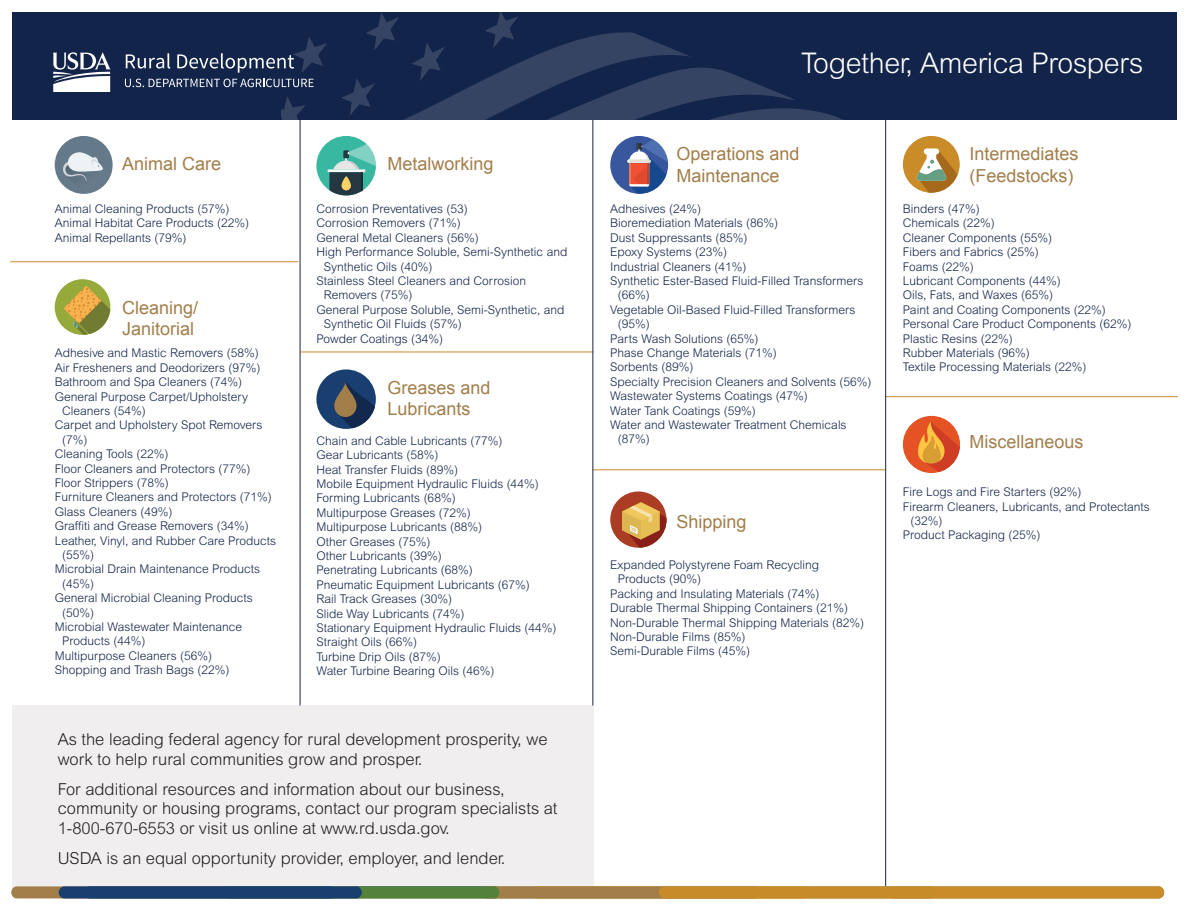
<style>
.page{position:relative;width:1188px;height:918px;background:#fff}
.page>*{position:absolute;margin:0;border:0;box-sizing:border-box;transform-origin:0 0}
.t1{font:300 28.5px "Arial MT Std";letter-spacing:-.015em;color:#fff}
.t2{font:18px/21.6px "Arial";color:#a27e4a}
.t3{font:300 16.5px/19.5px "Arial MT Std";color:#231f20}
.t4{font:300 12px/14.4px "Arial MT Std";color:#13244a}
</style>
<div class="page">
<div style="left:12px;top:12px;width:1164px;height:108px;background:#13244a"></div>
<svg style="left:125px;top:12px;width:718px;height:108px"></svg>
<svg style="left:53px;top:52px;width:58px;height:40px"></svg>
<svg style="left:55px;top:136px;width:58px;height:58px"></svg>
<hr style="left:10px;top:261px;width:288px;height:1px;background:#c88b2a">
<div style="left:55px;top:279px;width:55px;height:56px;background:#96aa3b;border-radius:50%"></div>
<svg style="left:64px;top:286px;width:46px;height:49px"></svg>
<hr style="left:300px;top:352px;width:294px;height:1px;background:#c88b2a">
<div style="left:316px;top:369px;width:60px;height:60px;background:#193f71;border-radius:50%"></div>
<svg style="left:334px;top:381px;width:41px;height:47px"></svg>
<svg style="left:334px;top:381px;width:23px;height:36px"></svg>
<div style="left:12px;top:706px;width:581px;height:187px;background:#f0eeee"></div>
<hr style="left:593px;top:469px;width:293px;height:1px;background:#c88b2a">
<hr style="left:885px;top:396px;width:293px;height:1px;background:#c88b2a">
<hr style="left:300px;top:120px;width:1px;height:585px;background:#13244a">
<hr style="left:592px;top:120px;width:1px;height:586px;background:#13244a">
<hr style="left:885px;top:120px;width:1px;height:766px;background:#13244a">
<div style="left:11px;top:886px;width:1153px;height:12px;background:#a27e4a;border-radius:6px"></div>
<div style="left:887px;top:886px;width:277px;height:12px;background:#c98c29;border-radius:6px"></div>
<div style="left:482px;top:886px;width:277px;height:13px;background:#a27e4a;border-radius:6px"></div>
<div style="left:222px;top:886px;width:277px;height:12px;background:#53833b;border-radius:6px"></div>
<div style="left:85px;top:886px;width:277px;height:12px;background:#193f71;border-radius:6px"></div>
<div style="left:59px;top:886px;width:277px;height:12px;background:#193f71;border-radius:6px"></div>
<div style="left:659px;top:886px;width:277px;height:12px;background:#c88b2a;border-radius:6px"></div>
<svg style="left:610px;top:491px;width:57px;height:57px"></svg>
<div style="left:610px;top:136px;width:58px;height:58px;background:#38579f;border-radius:50%"></div>
<svg style="left:627px;top:139px;width:41px;height:55px"></svg>
<div style="left:903px;top:136px;width:57px;height:57px;background:#c98c29;border-radius:50%"></div>
<div style="left:927px;top:148px;width:9px;height:6px;background:#fff"></div>
<svg style="left:916px;top:150px;width:43px;height:43px"></svg>
<div style="left:903px;top:416px;width:57px;height:57px;background:#e55324;border-radius:50%"></div>
<svg style="left:918px;top:422px;width:42px;height:51px"></svg>
<div style="left:316px;top:136px;width:60px;height:59px;background:#39b8a1;border-radius:50%"></div>
<hr style="left:328px;top:169px;width:37px;height:3px;background:#f6f8f8">
<svg style="left:329px;top:144px;width:47px;height:51px"></svg>
<h2 class="t2" style="left:122px;top:154px;width:101px">Animal Care</h2>
<p class="t4" style="left:55px;top:202px;width:196px">Animal Cleaning Products (57%)<br>Animal Habitat Care Products (22%)<br>Animal Repellants (79%)</p>
<h2 class="t2" style="left:122px;top:297px;width:78px">Cleaning/<br>Janitorial</h2>
<p class="t4" style="left:55px;top:346px;width:206px">Adhesive and Mastic Removers (58%)</p>
<p class="t4" style="left:55px;top:360px;width:207px">Air Fresheners and Deodorizers (97%)</p>
<p class="t4" style="left:55px;top:375px;width:189px">Bathroom and Spa Cleaners (74%)</p>
<p class="t4" style="left:55px;top:389px;width:195px">General Purpose Carpet/Upholstery</p>
<p class="t4" style="left:62px;top:403px;width:85px">Cleaners (54%)</p>
<p class="t4" style="left:55px;top:418px;width:209px">Carpet and Upholstery Spot Removers</p>
<p class="t4" style="left:62px;top:432px;width:27px">(7%)</p>
<p class="t4" style="left:55px;top:447px;width:115px">Cleaning Tools (22%)</p>
<p class="t4" style="left:55px;top:461px;width:197px">Floor Cleaners and Protectors (77%)</p>
<p class="t4" style="left:55px;top:475px;width:116px">Floor Strippers (78%)</p>
<p class="t4" style="left:55px;top:490px;width:219px">Furniture Cleaners and Protectors (71%)</p>
<p class="t4" style="left:55px;top:504px;width:119px">Glass Cleaners (49%)</p>
<p class="t4" style="left:55px;top:519px;width:196px">Graffiti and Grease Removers (34%)</p>
<p class="t4" style="left:55px;top:533px;width:223px">Leather, Vinyl, and Rubber Care Products</p>
<p class="t4" style="left:62px;top:547px;width:34px">(55%)</p>
<p class="t4" style="left:55px;top:562px;width:207px">Microbial Drain Maintenance Products</p>
<p class="t4" style="left:62px;top:576px;width:34px">(45%)</p>
<p class="t4" style="left:55px;top:591px;width:200px">General Microbial Cleaning Products</p>
<p class="t4" style="left:62px;top:605px;width:34px">(50%)</p>
<p class="t4" style="left:55px;top:619px;width:189px">Microbial Wastewater Maintenance</p>
<p class="t4" style="left:62px;top:634px;width:85px">Products (44%)</p>
<p class="t4" style="left:55px;top:648px;width:159px">Multipurpose Cleaners (56%)</p>
<p class="t4" style="left:55px;top:663px;width:176px">Shopping and Trash Bags (22%)</p>
<h2 class="t2" style="left:387px;top:154px;width:108px">Metalworking</h2>
<p class="t4" style="left:316px;top:202px;width:153px">Corrosion Preventatives (53)</p>
<p class="t4" style="left:316px;top:216px;width:146px">Corrosion Removers (71%)</p>
<p class="t4" style="left:316px;top:230px;width:164px">General Metal Cleaners (56%)</p>
<p class="t4" style="left:316px;top:245px;width:252px">High Performance Soluble, Semi-Synthetic and</p>
<p class="t4" style="left:324px;top:259px;width:110px">Synthetic Oils (40%)</p>
<p class="t4" style="left:316px;top:274px;width:211px">Stainless Steel Cleaners and Corrosion</p>
<p class="t4" style="left:324px;top:288px;width:90px">Removers (75%)</p>
<p class="t4" style="left:316px;top:302px;width:249px">General Purpose Soluble, Semi-Synthetic, and</p>
<p class="t4" style="left:324px;top:317px;width:139px">Synthetic Oil Fluids (57%)</p>
<p class="t4" style="left:316px;top:331px;width:128px">Powder Coatings (34%)</p>
<h2 class="t2" style="left:387px;top:377px;width:105px">Greases and<br>Lubricants</h2>
<p class="t4" style="left:316px;top:433px;width:242px">Chain and Cable Lubricants (77%)<br>Gear Lubricants (58%)<br>Heat Transfer Fluids (89%)<br>Mobile Equipment Hydraulic Fluids (44%)<br>Forming Lubricants (68%)<br>Multipurpose Greases (72%)<br>Multipurpose Lubricants (88%)<br>Other Greases (75%)<br>Other Lubricants (39%)<br>Penetrating Lubricants (68%)<br>Pneumatic Equipment Lubricants (67%)<br>Rail Track Greases (30%)<br>Slide Way Lubricants (74%)<br>Stationary Equipment Hydraulic Fluids (44%)<br>Straight Oils (66%)<br>Turbine Drip Oils (87%)<br>Water Turbine Bearing Oils (46%)</p>
<h3 class="t3" style="left:58px;top:730px;width:491px">As the leading federal agency for rural development prosperity, we work to help rural communities grow and prosper.</h3>
<h3 class="t3" style="left:58px;top:779px;width:501px">For additional resources and information about our business, community or housing programs, contact our program specialists at<br>1-800-670-6553 or visit us online at www.rd.usda.gov.</h3>
<h3 class="t3" style="left:58px;top:848px;width:449px">USDA is an equal opportunity provider, employer, and lender.</h3>
<h1 class="t1" style="left:801px;top:47px;width:344px">Together, America Prospers</h1>
<h2 class="t2" style="left:676px;top:143px;width:125px">Operations and<br>Maintenance</h2>
<p class="t4" style="left:610px;top:202px;width:92px">Adhesives (24%)</p>
<p class="t4" style="left:610px;top:216px;width:169px">Bioremediation Materials (86%)</p>
<p class="t4" style="left:610px;top:230px;width:139px">Dust Suppressants (85%)</p>
<p class="t4" style="left:610px;top:245px;width:119px">Epoxy Systems (23%)</p>
<p class="t4" style="left:610px;top:259px;width:138px">Industrial Cleaners (41%)</p>
<p class="t4" style="left:610px;top:274px;width:255px">Synthetic Ester-Based Fluid-Filled Transformers</p>
<p class="t4" style="left:618px;top:288px;width:34px">(66%)</p>
<p class="t4" style="left:610px;top:302px;width:247px">Vegetable Oil-Based Fluid-Filled Transformers</p>
<p class="t4" style="left:618px;top:317px;width:34px">(95%)</p>
<p class="t4" style="left:610px;top:331px;width:150px">Parts Wash Solutions (65%)</p>
<p class="t4" style="left:610px;top:346px;width:168px">Phase Change Materials (71%)</p>
<p class="t4" style="left:610px;top:360px;width:85px">Sorbents (89%)</p>
<p class="t4" style="left:610px;top:374px;width:263px">Specialty Precision Cleaners and Solvents (56%)</p>
<p class="t4" style="left:610px;top:389px;width:199px">Wastewater Systems Coatings (47%)</p>
<p class="t4" style="left:610px;top:403px;width:147px">Water Tank Coatings (59%)</p>
<p class="t4" style="left:610px;top:418px;width:238px">Water and Wastewater Treatment Chemicals</p>
<p class="t4" style="left:618px;top:432px;width:34px">(87%)</p>
<h2 class="t2" style="left:676px;top:511px;width:72px">Shipping</h2>
<p class="t4" style="left:610px;top:557px;width:210px">Expanded Polystyrene Foam Recycling</p>
<p class="t4" style="left:618px;top:572px;width:85px">Products (90%)</p>
<p class="t4" style="left:610px;top:586px;width:211px">Packing and Insulating Materials (74%)</p>
<p class="t4" style="left:610px;top:601px;width:239px">Durable Thermal Shipping Containers (21%)</p>
<p class="t4" style="left:610px;top:615px;width:256px">Non-Durable Thermal Shipping Materials (82%)</p>
<p class="t4" style="left:610px;top:629px;width:137px">Non-Durable Films (85%)</p>
<p class="t4" style="left:610px;top:644px;width:141px">Semi-Durable Films (45%)</p>
<h2 class="t2" style="left:970px;top:143px;width:111px">Intermediates (Feedstocks)</h2>
<p class="t4" style="left:903px;top:202px;width:230px">Binders (47%)<br>Chemicals (22%)<br>Cleaner Components (55%)<br>Fibers and Fabrics (25%)<br>Foams (22%)<br>Lubricant Components (44%)<br>Oils, Fats, and Waxes (65%)<br>Paint and Coating Components (22%)<br>Personal Care Product Components (62%)<br>Plastic Resins (22%)<br>Rubber Materials (96%)<br>Textile Processing Materials (22%)</p>
<h2 class="t2" style="left:970px;top:431px;width:116px">Miscellaneous</h2>
<p class="t4" style="left:903px;top:485px;width:180px">Fire Logs and Fire Starters (92%)</p>
<p class="t4" style="left:903px;top:499px;width:248px">Firearm Cleaners, Lubricants, and Protectants</p>
<p class="t4" style="left:910px;top:514px;width:34px">(32%)</p>
<p class="t4" style="left:903px;top:528px;width:139px">Product Packaging (25%)</p>
</div>
